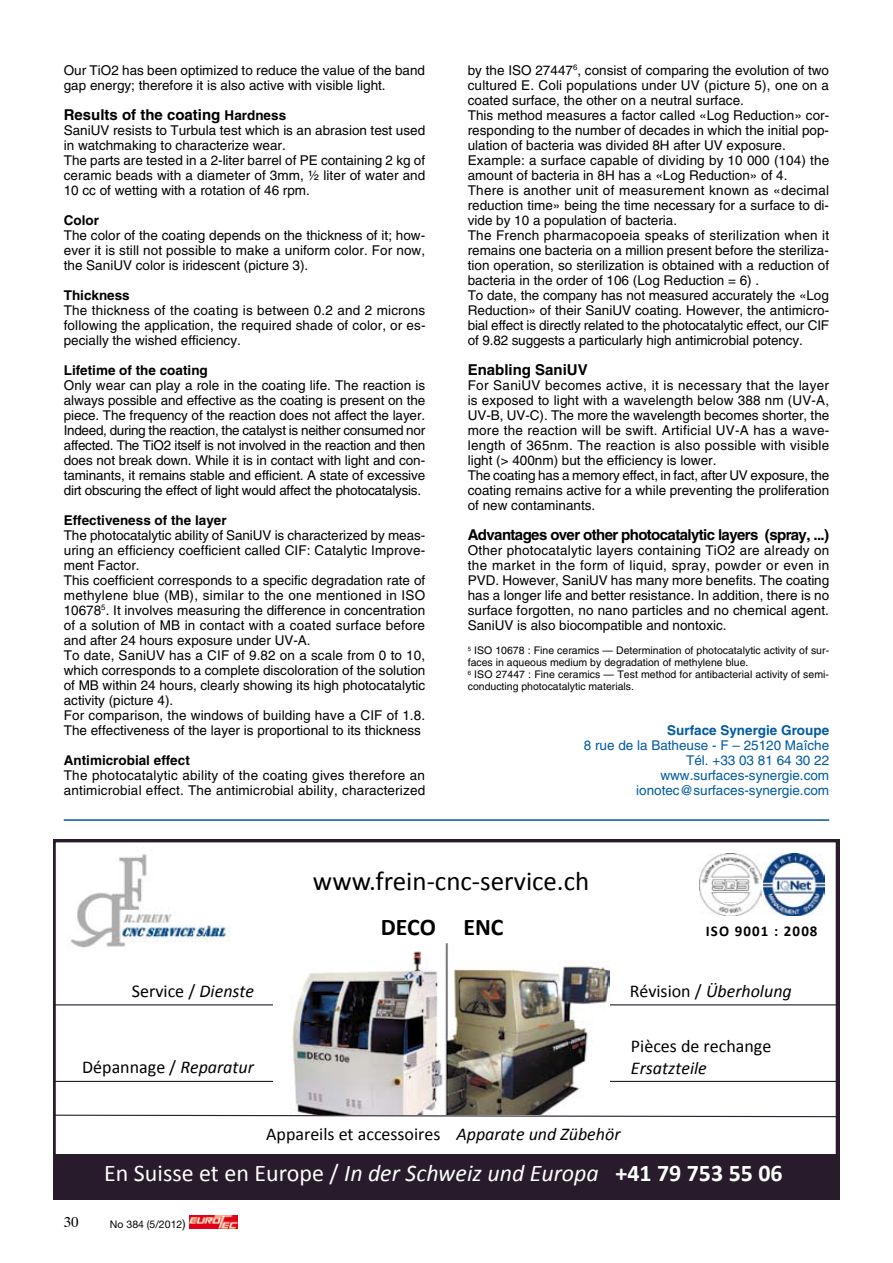
<style>
.page{position:relative;width:893px;height:1263px;background:#fff}
.page>*{position:absolute;margin:0;border:0;box-sizing:border-box;transform-origin:0 0}
.t1{font:27px "Calibri";color:#000}
.t2{font:italic 24px "Calibri";color:#fff}
.t3{font:700 24px "Calibri";color:#000}
.t4{font:18px "Calibri";color:#000}
.t5{font:italic 18px "Calibri";color:#000}
.t6{font:700 15px "Helvetica";letter-spacing:-.04em;color:#000}
.t7{font:700 15px "Helvetica";color:#000}
.t8{font:700 15px "Calibri";letter-spacing:.075em;color:#000}
.t9{font:13.5px/15px "Helvetica";color:#000}
.t10{font:13.5px/15px "Helvetica";color:#005aa2;text-align:right}
.t11{font:700 13.5px "Helvetica";color:#000}
.t12{font:700 13.5px "Helvetica";color:#005aa2}
.t13{font:10.5px/12px "Helvetica";color:#000}
.t14{font:10.5px "Helvetica Neue";color:#000}
.s1{font-size:13.5px}
.s2{font-style:italic}
.s3{font-style:normal}
.s4{font-weight:700;font-style:normal}
.s5{font-size:12px}
</style>
<div class="page">
<svg style="left:189px;top:1215px;width:49px;height:13px"></svg>
<img style="left:190px;top:1215px;width:47px;height:13px">
<svg style="left:53px;top:839px;width:786px;height:360px"></svg>
<svg style="left:328px;top:907px;width:119px;height:36px"></svg>
<div style="left:54px;top:1154px;width:785px;height:43px;background:#271b2c"></div>
<img style="left:273px;top:943px;width:336px;height:151px">
<svg style="left:53px;top:1094px;width:785px;height:51px"></svg>
<svg style="left:718px;top:893px;width:25px;height:9px"></svg>
<hr style="left:64px;top:819px;width:765px;height:2px;background:#005aa2">
<p class="t9" style="left:64px;top:63px;width:363px">Our TiO2 has been optimized to reduce the value of the band gap energy; therefore it is also active with visible light.</p>
<p class="t7" style="left:64px;top:105px;width:224px">Results of the coating <span class="s1">Hardness</span></p>
<p class="t9" style="left:64px;top:123px;width:363px">SaniUV resists to Turbula test which is an abrasion test used in watchmaking to characterize wear.<br>The parts are tested in a 2-liter barrel of PE containing 2 kg of ceramic beads with a diameter of 3mm, ½ liter of water and 10 cc of wetting with a rotation of 46 rpm.</p>
<p class="t11" style="left:64px;top:212px;width:37px">Color</p>
<p class="t9" style="left:64px;top:228px;width:363px;text-align:justify">The color of the coating depends on the thickness of it; how&shy;ever it is still not possible to make a uniform color. For now, the SaniUV color is iridescent (picture 3).</p>
<p class="t11" style="left:64px;top:287px;width:68px">Thickness</p>
<p class="t9" style="left:64px;top:303px;width:363px;text-align:justify">The thickness of the coating is between 0.2 and 2 microns following the application, the required shade of color, or es&shy;pecially the wished efficiency.</p>
<p class="t11" style="left:64px;top:362px;width:146px">Lifetime of the coating</p>
<p class="t9" style="left:64px;top:378px;width:363px;text-align:justify">Only wear can play a role in the coating life. The reaction is always possible and effective as the coating is present on the piece. The frequency of the reaction does not affect the layer.<br>I ndeed, during the reaction, the catalyst is neither consumed nor affected. The TiO2 itself is not involved in the reaction and then does not break down. While it is in contact with light and con&shy;taminants, it remains stable and efficient. A state of excessive dirt obscuring the effect of light would affect the photocatalysis.</p>
<p class="t11" style="left:64px;top:512px;width:164px">Effectiveness of the layer</p>
<p class="t9" style="left:64px;top:528px;width:363px">The photocatalytic ability of SaniUV is characterized by meas&shy;uring an efficiency coefficient called CI F: Catalytic I mprove&shy;ment Factor.<br>This coefficient corresponds to a specific degradation rate of methylene blue (MB), similar to the one mentioned in ISO 10678<sup>5</sup>. It involves measuring the difference in concentration of a solution of MB in contact with a coated surface before and after 24 hours exposure under UV-A.<br>To date, SaniUV has a CI F of 9.82 on a scale from 0 to 10, which corresponds to a complete discoloration of the solution of MB within 24 hours, clearly showing its high photocatalytic activity (picture 4).<br>For comparison, the windows of building have a CI F of 1.8.<br>The effectiveness of the layer is proportional to its thickness</p>
<p class="t11" style="left:64px;top:752px;width:128px">Antimicrobial effect</p>
<p class="t9" style="left:64px;top:768px;width:363px">The photocatalytic ability of the coating gives therefore an antimicrobial effect. The antimicrobial ability, characterized</p>
<p class="t9" style="left:468px;top:63px;width:363px;text-indent:68px">27447<sup>6</sup>, consist of comparing the evolution of two cultured E. Coli populations under UV (picture 5), one on a coated surface, the other on a neutral surface.<br>This method measures a factor called «Log Reduction» cor&shy;responding to the number of decades in which the initial pop&shy;ulation of bacteria was divided 8H after UV exposure.<br>Example: a surface capable of dividing by 10 000 (104) the amount of bacteria in 8H has a «Log Reduction» of 4.<br>There is another unit of measurement known as «decimal reduction time» being the time necessary for a surface to di&shy;vide by 10 a population of bacteria.<br>The French pharmacopoeia speaks of sterilization when it remains one bacteria on a million present before the steriliza&shy;tion operation, so sterilization is obtained with a reduction of bacteria in the order of 106 (Log Reduction = 6) .<br>To date, the company has not measured accurately the «Log Reduction» of their SaniUV coating. However, the antimicro&shy;bial effect is directly related to the photocatalytic effect, our CI F of 9.82 suggests a particularly high antimicrobial potency.</p>
<p class="t7" style="left:468px;top:360px;width:122px">Enabling SaniUV</p>
<p class="t9" style="left:468px;top:378px;width:363px">For SaniUV becomes active, it is necessary that the layer is exposed to light with a wavelength below 388 nm (UV-A, UV-B, UV-C). The more the wavelength becomes shorter, the more the reaction will be swift. Artificial UV-A has a wave&shy;length of 365nm. The reaction is also possible with visible light (&gt; 400nm) but the efficiency is lower.<br>The coating has a memory effect, in fact, after UV exposure, the coating remains active for a while preventing the proliferation of new contaminants.</p>
<p class="t6" style="left:468px;top:525px;width:363px">Advantages over other photocatalytic layers (spray, ...)</p>
<p class="t9" style="left:468px;top:543px;width:363px;text-align:justify">Other photocatalytic layers containing TiO2 are already on the market in the form of liquid, spray, powder or even in PVD . However, SaniUV has many more benefits. The coating has a longer life and better resistance. I n addition, there is no surface forgotten, no nano particles and no chemical agent.<br>SaniUV is also biocompatible and nontoxic.</p>
<p class="t9" style="left:468px;top:63px;width:49px">by the ISO</p>
<p class="t13" style="left:468px;top:644px;width:14px"><sup>5</sup> ISO</p>
<p class="t13" style="left:468px;top:644px;width:363px;text-indent:28px">10678 : Fine ceramics — Determination of photocatalytic activity of sur&shy;faces in aqueous medium by degradation of methylene blue.<br><sup>6</sup> ISO</p>
<p class="t13" style="left:468px;top:668px;width:363px;text-indent:28px">27447 : Fine ceramics — Test method for antibacterial activity of semi&shy;conducting photocatalytic materials.</p>
<p class="t12" style="left:667px;top:722px;width:164px">Surface Synergie Groupe</p>
<p class="t10" style="left:584px;top:738px;width:247px">8 rue de la Batheuse - F – 25120 Maîche<br>Tél. +33 03 81 64 30 22 www.surfaces-synergie.com ionotec@surfaces-synergie.com</p>
<h3 class="t4" style="left:132px;top:980px;width:124px">Service / <span class="s2">Dienste</span></h3>
<h3 class="t4" style="left:82px;top:1056px;width:173px">Dépannage / <span class="s2">Reparatur</span></h3>
<h1 class="t1" style="left:313px;top:864px;width:278px">www.frein-cnc-service.ch</h1>
<h2 class="t3" style="left:381px;top:912px;width:124px">DECO ENC</h2>
<p class="t8" style="left:706px;top:922px;width:113px">ISO 9001 : 2008</p>
<h3 class="t5" style="left:630px;top:980px;width:164px"><span class="s3">Révision /</span> Überholung</h3>
<h3 class="t4" style="left:631px;top:1034px;width:142px">Pièces de rechange</h3>
<h3 class="t5" style="left:631px;top:1056px;width:77px">Ersatzteile</h3>
<h3 class="t4" style="left:266px;top:1122px;width:176px">Appareils et accessoires</h3>
<h3 class="t5" style="left:456px;top:1122px;width:166px">Apparate und Zübehör</h3>
<h2 class="t2" style="left:104px;top:1158px;width:680px"><span class="s3">En Suisse et en Europe /</span> In der Schweiz und Europa <span class="s4">+41 79 753 55 06</span></h2>
<p class="t14" style="left:110px;top:1218px;width:77px">No 384 (5/2012<span class="s5">)</span></p>
</div>
